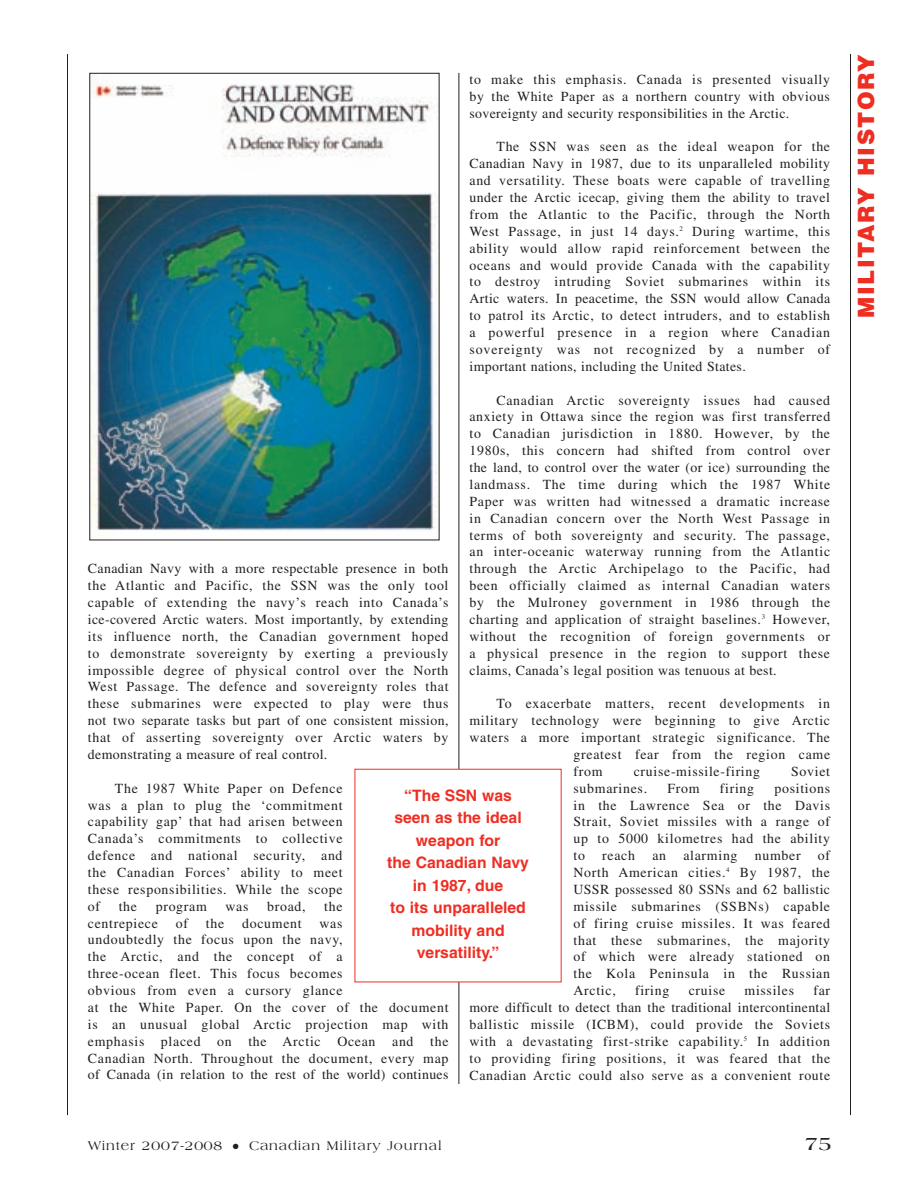
<style>
.page{position:relative;width:918px;height:1188px;background:#fff}
.page>*{position:absolute;margin:0;border:0;box-sizing:border-box;transform-origin:0 0}
.t1{font:900 22.5px "Helvetica";letter-spacing:.065em;color:#ee2e22}
.t2{font:700 19.5px "Americana";color:#231f20}
.t3{font:700 15.75px/22.5px "Helvetica";color:#ee2e22;text-align:center}
.t4{font:13.8px/17px "Times";letter-spacing:.05em;color:#231f20;text-align:justify}
.t5{font:13.5px "Americana";letter-spacing:.065em;color:#231f20}
</style>
<div class="page">
<hr style="left:850px;top:54px;width:1px;height:1061px;background:#231f20">
<hr style="left:67px;top:54px;width:1px;height:1061px;background:#231f20">
<hr style="left:459px;top:73px;width:1px;height:1011px;background:#231f20">
<img style="left:91px;top:84px;width:347px;height:447px">
<p class="t4" style="left:470px;top:72px;width:362px">to make this emphasis. Canada is presented visually by the White Paper as a northern country with obvious sovereignty and security responsibilities in the Arctic.</p>
<p class="t4" style="left:470px;top:140px;width:362px;text-indent:27px">The SSN was seen as the ideal weapon for the Canadian Navy in 1987, due to its unparalleled mobility and versatility. These boats were capable of travelling under the Arctic icecap, giving them the ability to travel from the Atlantic to the Pacific, through the North West Passage, in just 14 days.<sup>2</sup> During wartime, this ability would allow rapid reinforcement between the oceans and would provide Canada with the capability to destroy intruding Soviet submarines within its Artic waters. In peacetime, the SSN would allow Canada to patrol its Arctic, to detect intruders, and to establish a powerful presence in a region where Canadian sovereignty was not recognized by a number of important nations, including the United States.</p>
<p class="t4" style="left:470px;top:393px;width:362px;text-indent:27px">Canadian Arctic sovereignty issues had caused anxiety in Ottawa since the region was first transferred to Canadian jurisdiction in 1880. However, by the 1980s, this concern had shifted from control over the land, to control over the water (or ice) surrounding the landmass. The time during which the 1987 White Paper was written had witnessed a dramatic increase in Canadian concern over the North West Passage in terms of both sovereignty and security. The passage, an inter-oceanic waterway running from the Atlantic through the Arctic Archipelago to the Pacific, had been officially claimed as internal Canadian waters by the Mulroney government in 1986 through the charting and application of straight baselines.<sup>3</sup> However, without the recognition of foreign governments or a physical presence in the region to support these claims, Canada’s legal position was tenuous at best.</p>
<p class="t4" style="left:497px;top:697px;width:335px">To exacerbate matters, recent developments in</p>
<p class="t4" style="left:470px;top:713px;width:362px">military technology were beginning to give Arctic</p>
<p class="t4" style="left:470px;top:730px;width:362px">waters a more important strategic significance. The</p>
<p class="t4" style="left:574px;top:747px;width:258px">greatest fear from the region came</p>
<p class="t4" style="left:574px;top:764px;width:31px">from</p>
<p class="t4" style="left:634px;top:764px;width:128px">cruise-missile-firing</p>
<p class="t4" style="left:791px;top:764px;width:40px">Soviet</p>
<p class="t4" style="left:574px;top:781px;width:75px">submarines.</p>
<p class="t4" style="left:667px;top:781px;width:34px">From</p>
<p class="t4" style="left:720px;top:781px;width:36px">firing</p>
<p class="t4" style="left:88px;top:562px;width:362px">Canadian Navy with a more respectable presence in both the Atlantic and Pacific, the SSN was the only tool capable of extending the navy’s reach into Canada’s ice-covered Arctic waters. Most importantly, by extending its influence north, the Canadian government hoped to demonstrate sovereignty by exerting a previously impossible degree of physical control over the North West Passage. The defence and sovereignty roles that these submarines were expected to play were thus not two separate tasks but part of one consistent mission, that of asserting sovereignty over Arctic waters by demonstrating a measure of real control.</p>
<p class="t4" style="left:88px;top:781px;width:256px;text-indent:27px">The 1987 White Paper on Defence was a plan to plug the ‘commitment capability gap’ that had arisen between Canada’s commitments to collective defence and national security, and the Canadian Forces’ ability to meet these responsibilities. While the scope of</p>
<p class="t4" style="left:574px;top:781px;width:258px;text-indent:201px">positions in the Lawrence Sea or the Davis Strait, Soviet missiles with a range of up to 5000 kilometres had the ability to reach an alarming number of North American cities.<sup>4</sup> By 1987, the USSR possessed 80 SSNs and 62 ballistic missile submarines (SSBNs) capable of firing cruise missiles. It was feared that these submarines, the majority of which were already stationed on the Kola Peninsula in the Russian Arctic,</p>
<p class="t3" style="left:387px;top:786px;width:143px">“The SSN was seen as the ideal weapon for<br>the Canadian Navy in 1987, due<br>to its unparalleled mobility and versatility.”</p>
<p class="t4" style="left:119px;top:899px;width:20px">the</p>
<p class="t4" style="left:156px;top:899px;width:53px">program</p>
<p class="t4" style="left:226px;top:899px;width:24px">was</p>
<p class="t4" style="left:267px;top:899px;width:40px">broad,</p>
<p class="t4" style="left:324px;top:899px;width:20px">the</p>
<p class="t4" style="left:88px;top:916px;width:72px">centrepiece</p>
<p class="t4" style="left:176px;top:916px;width:14px">of</p>
<p class="t4" style="left:206px;top:916px;width:20px">the</p>
<p class="t4" style="left:242px;top:916px;width:61px">document</p>
<p class="t4" style="left:88px;top:916px;width:362px;text-align:left;text-indent:232px">was<br>undoubtedly the focus upon the navy,<br>the Arctic, and the concept of a<br>three-ocean fleet. This focus becomes<br>obvious from even a cursory glance<br>at the White Paper. On the cover of the document is an unusual global Arctic projection map with emphasis placed on the Arctic Ocean and the Canadian North. Throughout the document, every map of Canada (in relation to the rest of the world) continues</p>
<p class="t4" style="left:469px;top:983px;width:362px;text-indent:344px">far more difficult to detect than the traditional intercontinental ballistic missile (ICBM), could provide the Soviets with a devastating first-strike capability.<sup>5</sup> In addition to providing firing positions, it was feared that the Canadian Arctic could also serve as a convenient route</p>
<p class="t4" style="left:635px;top:983px;width:36px">firing</p>
<p class="t4" style="left:689px;top:983px;width:38px">cruise</p>
<p class="t4" style="left:745px;top:983px;width:51px">missiles</p>
<p class="t5" style="left:88px;top:1140px;width:355px">Winter 2007-2008 ● Canadian Military Journal</p>
<h2 class="t2" style="left:805px;top:1135px;width:28px">75</h2>
<h1 class="t1" style="left:853px;top:318px;width:265px;rotate:-90deg">MILITARY HISTORY</h1>
</div>
